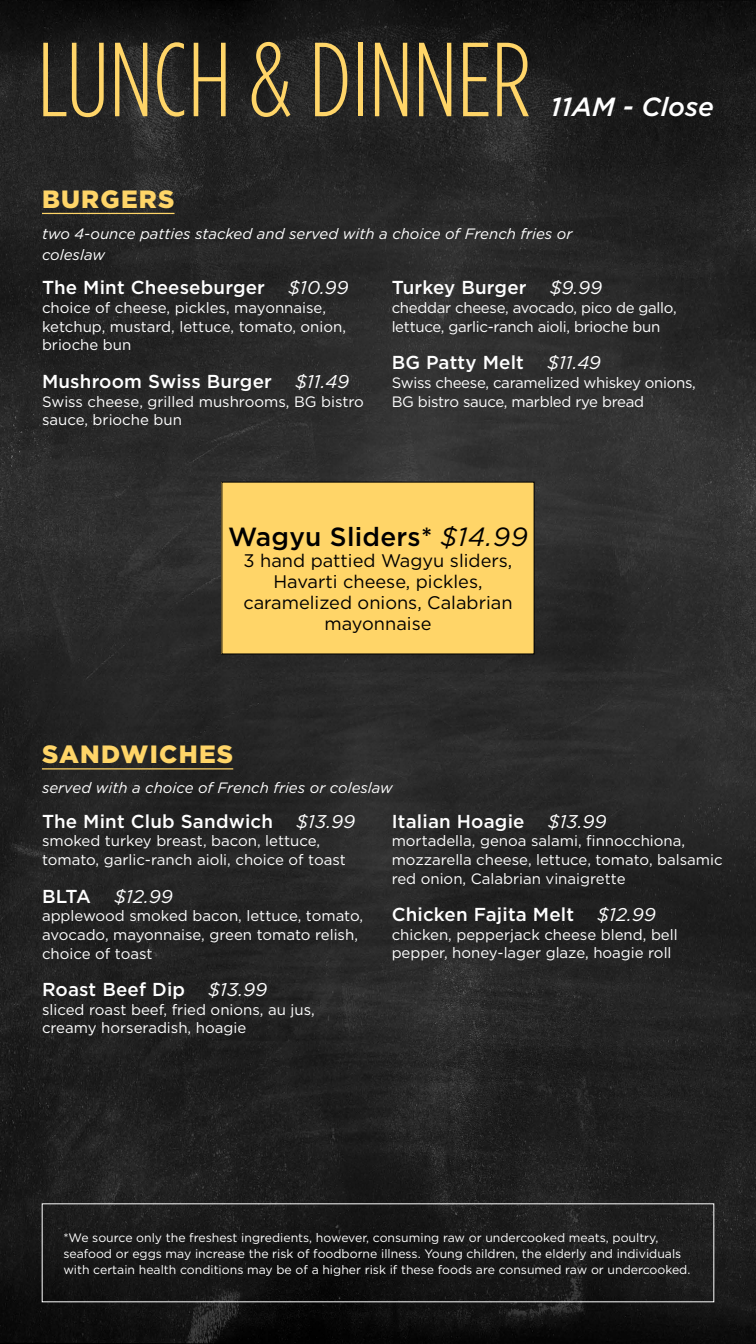
<style>
.page{position:relative;width:756px;height:1344px;background:#fff}
.page>*{position:absolute;margin:0;border:0;box-sizing:border-box;transform-origin:0 0}
.t1{font:300 105px "Gotham Condensed";color:#ffd568}
.t2{font:500 26.25px "Gotham";letter-spacing:.01em;color:#000}
.t3{font:italic 500 26.25px "Gotham";color:#fff}
.t4{font:900 24.99px "Gotham";letter-spacing:.05em;color:#ffd568}
.t5{font:500 18.76px "Gotham";letter-spacing:.01em;color:#fff}
.t6{font:italic 18.45px "Gotham";color:#fff}
.t7{font:18.2px/21px "Gotham";color:#000;text-align:center}
.t8{font:15.01px/18.8px "Gotham";color:#fff}
.t9{font:15.01px/18.8px "Gotham";letter-spacing:-.02em;color:#fff}
.t10{font:italic 15.01px/20.3px "Gotham";color:#fff}
.t11{font:12.25px/16.1px "Gotham";color:#fff}
.s1{font-weight:400;font-style:italic;font-size:18.45px}
.s2{font-weight:400;font-style:italic}
.s3{font-weight:500;font-style:normal;font-size:18.76px}
</style>
<div class="page">
<img style="left:0;top:0;width:756px;height:1344px">
<hr style="left:42px;top:213px;width:133px;height:1px;background:#ffd568">
<hr style="left:42px;top:768px;width:191px;height:2px;background:#ffd568">
<div style="left:222px;top:482px;width:312px;height:172px;background:#ffd568"></div>
<h1 class="t1" style="left:37px;top:24px;width:496px">LUNCH &amp; DINNER</h1>
<h2 class="t3" style="left:551px;top:90px;width:165px">11AM - Close</h2>
<h3 class="t4" style="left:42px;top:181px;width:134px">BURGERS</h3>
<p class="t10" style="left:42px;top:224px;width:532px">two 4-ounce patties stacked and served with a choice of French fries or coleslaw</p>
<p class="t5" style="left:42px;top:275px;width:308px">The Mint Cheeseburger <span class="s1">$10.99</span></p>
<p class="t8" style="left:42px;top:298px;width:306px">choice of cheese, pickles, mayonnaise, ketchup, mustard, lettuce, tomato, onion, brioche bun</p>
<p class="t5" style="left:42px;top:369px;width:309px">Mushroom Swiss Burger <span class="s1">$11.49</span></p>
<p class="t8" style="left:42px;top:392px;width:323px">Swiss cheese, grilled mushrooms, BG bistro sauce, brioche bun</p>
<p class="t5" style="left:392px;top:275px;width:212px">Turkey Burger <span class="s1">$9.99</span></p>
<p class="t9" style="left:392px;top:298px;width:287px">cheddar cheese, avocado, pico de gallo, lettuce, garlic-ranch aioli, brioche bun</p>
<p class="t5" style="left:392px;top:350px;width:211px">BG Patty Melt <span class="s1">$11.49</span></p>
<p class="t9" style="left:392px;top:373px;width:306px">Swiss cheese, caramelized whiskey onions,<br>BG bistro sauce, marbled rye bread</p>
<h2 class="t2" style="left:228px;top:520px;width:301px">Wagyu Sliders* <span class="s2">$14.99</span></h2>
<p class="t7" style="left:243px;top:550px;width:271px">3 hand pattied Wagyu sliders,<br>Havarti cheese, pickles, caramelized onions, Calabrian mayonnaise</p>
<h3 class="t4" style="left:42px;top:737px;width:193px">SANDWICHES</h3>
<p class="t10" style="left:42px;top:777px;width:352px">served with a choice of French fries or coleslaw</p>
<p class="t5" style="left:42px;top:809px;width:315px">The Mint Club Sandwich <span class="s1">$13.99</span></p>
<p class="t8" style="left:42px;top:831px;width:305px">smoked turkey breast, bacon, lettuce, tomato, garlic-ranch aioli, choice of toast</p>
<p class="t6" style="left:42px;top:884px;width:132px"><span class="s3">BLTA</span> $12.99</p>
<p class="t8" style="left:42px;top:906px;width:323px">applewood smoked bacon, lettuce, tomato, avocado, mayonnaise, green tomato relish, choice of toast</p>
<p class="t5" style="left:42px;top:977px;width:227px">Roast Beef Dip <span class="s1">$13.99</span></p>
<p class="t8" style="left:42px;top:1000px;width:274px">sliced roast beef, fried onions, au jus, creamy horseradish, hoagie</p>
<p class="t5" style="left:392px;top:809px;width:216px">Italian Hoagie <span class="s1">$13.99</span></p>
<p class="t8" style="left:392px;top:831px;width:332px">mortadella, genoa salami, finnocchiona, mozzarella cheese, lettuce, tomato, balsamic red onion, Calabrian vinaigrette</p>
<p class="t5" style="left:392px;top:902px;width:266px">Chicken Fajita Melt <span class="s1">$12.99</span></p>
<p class="t8" style="left:392px;top:925px;width:288px">chicken, pepperjack cheese blend, bell pepper, honey-lager glaze, hoagie roll</p>
<p class="t11" style="left:63px;top:1229px;width:629px">*We source only the freshest ingredients, however, consuming raw or undercooked meats, poultry, seafood or eggs may increase the risk of foodborne illness. Young children, the elderly and individuals with certain health conditions may be of a higher risk if these foods are consumed raw or undercooked.</p>
</div>
